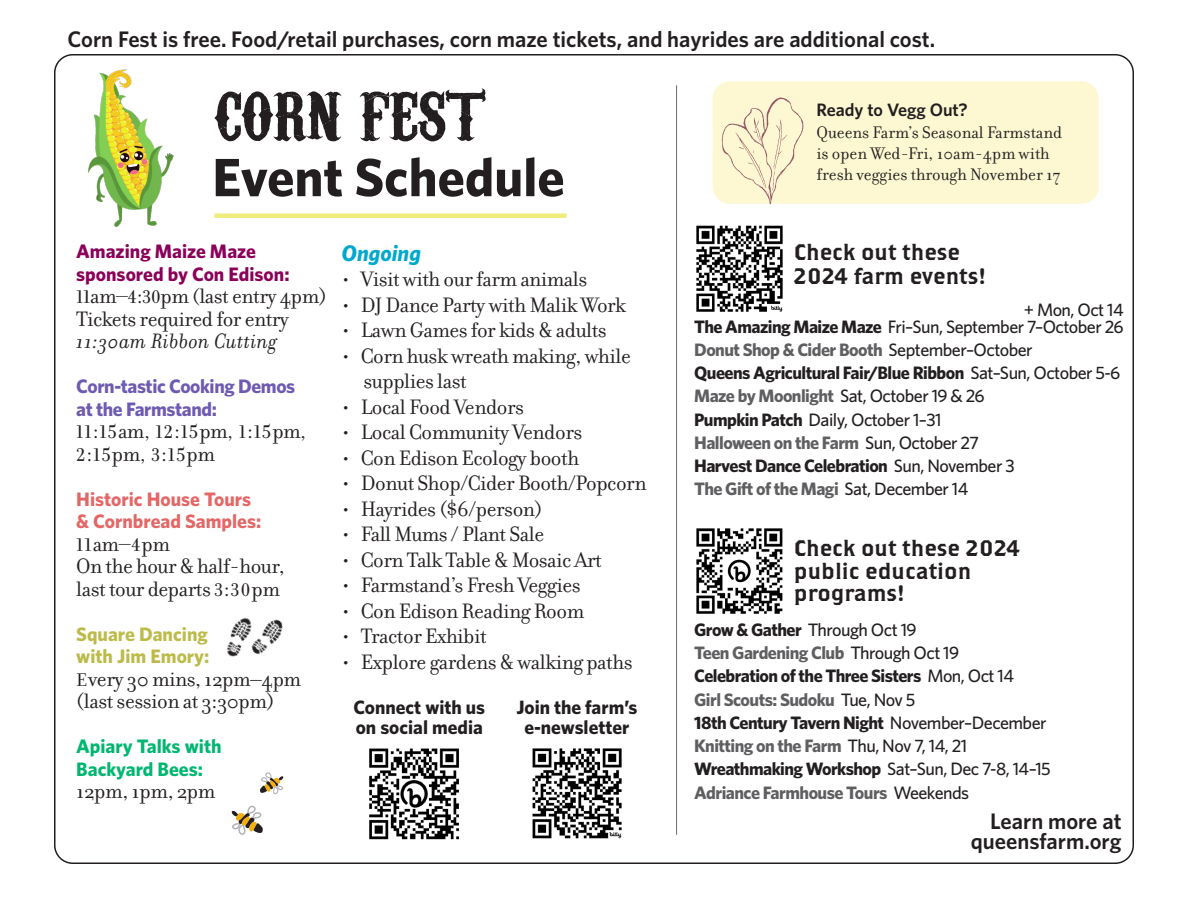
<style>
.page{position:relative;width:1188px;height:918px;background:#fff}
.page>*{position:absolute;margin:0;border:0;box-sizing:border-box;transform-origin:0 0}
.t1{font:66px "Carnivalee Freakshow";color:#231f20}
.t2{font:700 54px "Whitney";color:#231f20}
.t3{font:27px/22.5px "Filosofia Grand All SCOT";letter-spacing:.025em;color:#231f20}
.t4{font:22.5px/25.5px "Filosofia OT";letter-spacing:-.02em;color:#231f20}
.t5{font:600 22.5px/19.5px "Whitney";color:#231f20;text-align:right}
.t6{font:22.5px/22.5px "Brothers OT";color:#231f20}
.t7{font:italic 22.5px "Filosofia OT";letter-spacing:.015em;color:#231f20}
.t8{font:italic 700 22.5px "Whitney";color:#00a9cc}
.t9{font:700 19.5px "Whitney";letter-spacing:-.02em;color:#6e5bb1}
.t10{font:700 19.5px "Whitney";color:#8b0159}
.t11{font:700 19.5px "Whitney";color:#e36766}
.t12{font:700 19.5px "Whitney";color:#00b771}
.t13{font:700 19.5px "Whitney";color:#bcbb49}
.t14{font:700 19.35px/20.5px "Whitney";color:#231f20;text-align:center}
.t15{font:500 18px/23.2px "Whitney";letter-spacing:-.03em;color:#231f20}
.t16{font:700 18px "Whitney";letter-spacing:-.03em;color:#5f5f62}
.t17{font:700 18px/23.2px "Whitney";letter-spacing:-.03em;color:#231f20}
.t18{font:18px/21.5px "Filosofia OT";color:#231f20}
.s1{font-family:"Whitney";font-weight:600}
.s2{font-family:"Filosofia Grand All SCOT";font-size:27px}
.s3{font-family:"Filosofia OT";font-size:22.5px}
.s4{font-weight:700}
.s5{font-weight:500;color:#231f20}
.s6{font-weight:500}
.s7{font-weight:700;color:#5f5f62}
.s8{color:#5f5f62}
</style>
<div class="page">
<img style="left:696px;top:528px;width:87px;height:86px">
<img style="left:696px;top:225px;width:87px;height:87px">
<div style="left:214px;top:213px;width:353px;height:5px;background:#eeed7e"></div>
<hr style="left:676px;top:85px;width:1px;height:750px;background:#6c6d70">
<div style="left:713px;top:81px;width:386px;height:123px;background:#fdf8d2;border-radius:17px"></div>
<img style="left:721px;top:97px;width:87px;height:108px">
<img style="left:532px;top:748px;width:90px;height:91px">
<img style="left:369px;top:748px;width:90px;height:92px">
<img style="left:87px;top:69px;width:87px;height:158px">
<svg style="left:231px;top:805px;width:32px;height:30px"></svg>
<svg style="left:260px;top:772px;width:24px;height:23px"></svg>
<img style="left:227px;top:618px;width:56px;height:39px">
<p class="t5" style="left:68px;top:29px;width:869px">Corn Fest is free. Food/retail purchases, corn maze tickets, and hayrides are additional cost.</p>
<p class="t1" style="left:214px;top:74px;width:273px">CORN FEST</p>
<p class="t18" style="left:816px;top:100px;width:247px"><span class="s1">Ready to Vegg Out?<br></span>Queens Farm’s Seasonal Farmstand is open Wed-Fri, 10am-4pm with fresh veggies through November 17</p>
<p class="t2" style="left:212px;top:141px;width:354px">Event Schedule</p>
<p class="t10" style="left:76px;top:239px;width:181px">Amazing Maize Maze</p>
<p class="t10" style="left:76px;top:261px;width:215px">sponsored by Con Edison:</p>
<p class="t4" style="left:76px;top:284px;width:252px"><span class="s2">11</span>am<span class="s2">–4:30</span>pm <span class="s2">(</span>last entry 4pm)</p>
<p class="t4" style="left:76px;top:306px;width:214px">Tickets required for entry</p>
<p class="t7" style="left:76px;top:329px;width:202px">11:30am Ribbon Cutting</p>
<p class="t9" style="left:76px;top:374px;width:221px">Corn-tastic Cooking Demos</p>
<p class="t9" style="left:76px;top:396px;width:142px">at the Farmstand:</p>
<p class="t3" style="left:76px;top:421px;width:232px">11:15<span class="s3">am</span>, 12:15<span class="s3">pm</span>, 1:15<span class="s3">pm</span>,<br>2:15<span class="s3">pm</span>, 3:15<span class="s3">pm</span></p>
<p class="t11" style="left:76px;top:486px;width:176px">Historic House Tours</p>
<p class="t11" style="left:76px;top:509px;width:187px">&amp; Cornbread Samples:</p>
<p class="t3" style="left:76px;top:533px;width:95px">11<span class="s3">am</span>–4<span class="s3">pm</span></p>
<p class="t4" style="left:76px;top:554px;width:210px">On the hour &amp; half-hour,</p>
<p class="t4" style="left:76px;top:576px;width:205px">last tour departs <span class="s2">3:30</span>pm</p>
<p class="t13" style="left:76px;top:621px;width:133px">Square Dancing</p>
<p class="t13" style="left:76px;top:644px;width:135px">with Jim Emory:</p>
<p class="t4" style="left:76px;top:666px;width:226px"><span class="s2">E</span>very 30 mins, 12pm–4pm</p>
<p class="t4" style="left:76px;top:689px;width:200px">(last session at 3:30pm)</p>
<p class="t12" style="left:76px;top:734px;width:147px">Apiary Talks with</p>
<p class="t12" style="left:76px;top:756px;width:128px">Backyard Bees:</p>
<p class="t4" style="left:76px;top:779px;width:141px">12pm, 1pm, 2pm</p>
<p class="t8" style="left:342px;top:238px;width:81px">Ongoing</p>
<p class="t4" style="left:342px;top:267px;width:247px">• Visit with our farm animals</p>
<p class="t4" style="left:342px;top:292px;width:286px">• DJ Dance Party with Malik Work</p>
<p class="t4" style="left:342px;top:318px;width:267px">• Lawn Games for kids &amp; adults</p>
<p class="t4" style="left:364px;top:343px;width:269px;text-indent:-22px">• Corn husk wreath making, while supplies last</p>
<p class="t4" style="left:342px;top:394px;width:184px">• Local Food Vendors</p>
<p class="t4" style="left:342px;top:420px;width:242px">• Local Community Vendors</p>
<p class="t4" style="left:342px;top:445px;width:239px">• Con Edison Ecology booth</p>
<p class="t4" style="left:342px;top:471px;width:306px">• Donut Shop/Cider Booth/Popcorn</p>
<p class="t4" style="left:342px;top:496px;width:203px">• Hayrides ($6/person)</p>
<p class="t4" style="left:342px;top:522px;width:204px">• Fall Mums / Plant Sale</p>
<p class="t4" style="left:342px;top:547px;width:262px">• Corn Talk Table &amp; Mosaic Art</p>
<p class="t4" style="left:342px;top:573px;width:241px">• Farmstand’s Fresh Veggies</p>
<p class="t4" style="left:342px;top:598px;width:244px">• Con Edison Reading Room</p>
<p class="t4" style="left:342px;top:624px;width:147px">• Tractor Exhibit</p>
<p class="t4" style="left:342px;top:649px;width:292px">• Explore gardens &amp; walking paths</p>
<p class="t14" style="left:353px;top:696px;width:133px;text-align:left">Connect with us on social media</p>
<p class="t14" style="left:516px;top:696px;width:123px">Join the farm’s e-newsletter</p>
<p class="t6" style="left:794px;top:242px;width:168px">Check out these</p>
<p class="t6" style="left:794px;top:266px;width:194px">2024 farm events!</p>
<p class="t15" style="left:694px;top:314px;width:431px"><span class="s4">The Amazing Maize Maze</span> Fri–Sun, September 7–October 26</p>
<p class="t16" style="left:694px;top:338px;width:340px">Donut Shop &amp; Cider Booth <span class="s5">September–October</span></p>
<p class="t17" style="left:694px;top:361px;width:428px">Queens Agricultural Fair/Blue Ribbon <span class="s6">Sat–Sun, October 5-6</span></p>
<p class="t15" style="left:694px;top:384px;width:322px"><span class="s7">Maze by Moonlight</span> Sat, October 19 &amp; 26<br><span class="s4">Pumpkin Patch</span> Daily, October 1–31<br><span class="s7">Halloween on the Farm</span> Sun, October 27<br><span class="s4">Harvest Dance Celebration</span> Sun, November 3</p>
<p class="t16" style="left:694px;top:477px;width:276px">The Gift of the Magi <span class="s5">Sat, December 14</span></p>
<p class="t15" style="left:1024px;top:298px;width:101px">+ Mon, Oct 14</p>
<p class="t6" style="left:794px;top:538px;width:228px">Check out these 2024 public education programs!</p>
<p class="t15" style="left:694px;top:618px;width:224px"><span class="s4">Grow &amp; Gather</span> Through Oct 19</p>
<p class="t16" style="left:694px;top:641px;width:267px">Teen Gardening Club <span class="s5">Through Oct 19</span></p>
<p class="t17" style="left:694px;top:664px;width:321px">Celebration of the Three Sisters <span class="s6">Mon, Oct 14<br></span><span class="s8">Girl Scouts: Sudoku</span> <span class="s6">Tue, Nov 5</span></p>
<p class="t15" style="left:694px;top:711px;width:358px"><span class="s4">18th Century Tavern Night</span> November–December<br><span class="s7">Knitting on the Farm</span> Thu, Nov 7, 14, 21<br><span class="s4">Wreathmaking Workshop</span> Sat–Sun, Dec 7-8, 14–15</p>
<p class="t16" style="left:694px;top:780px;width:277px">Adriance Farmhouse Tours <span class="s5">Weekends</span></p>
<p class="t5" style="left:971px;top:811px;width:152px">Learn more at queensfarm.org</p>
</div>
